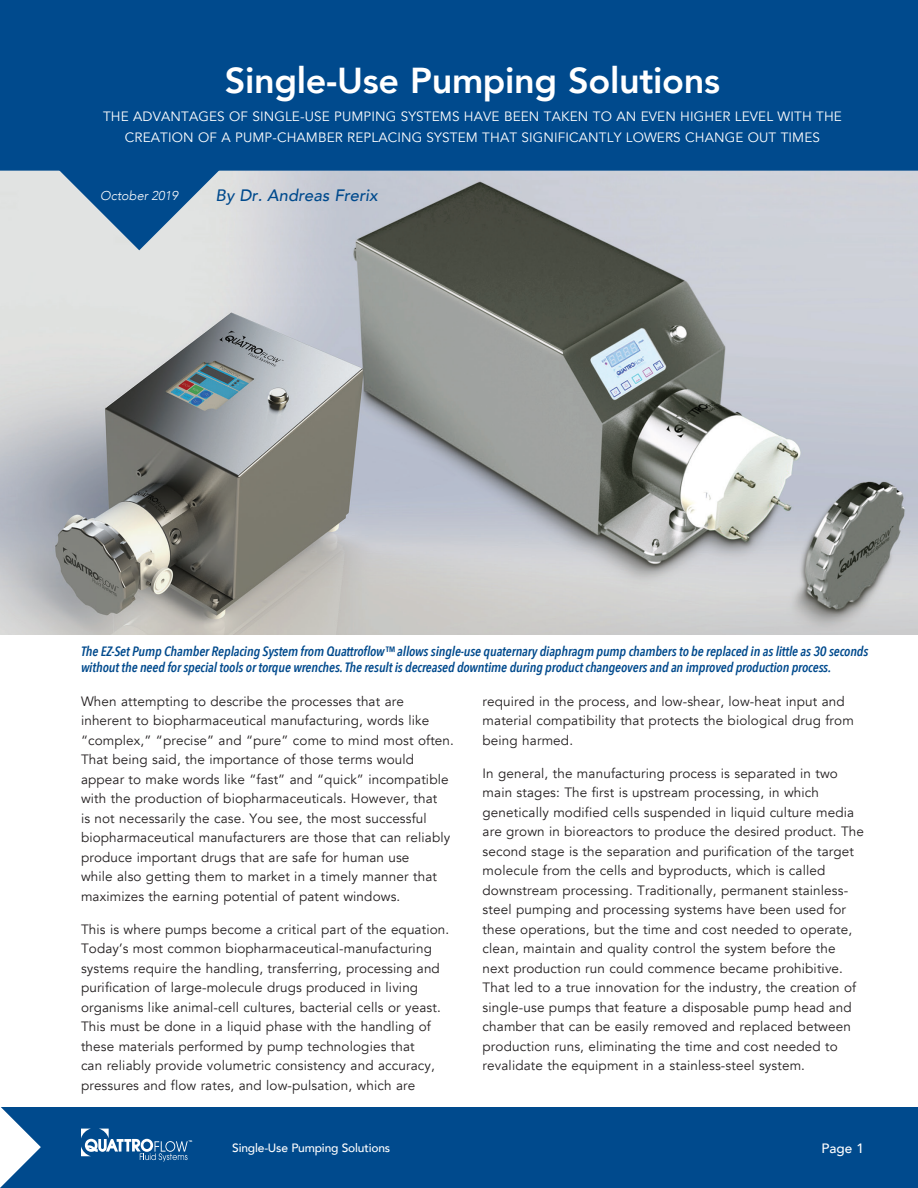
<style>
.page{position:relative;width:918px;height:1188px;background:#fff}
.page>*{position:absolute;margin:0;border:0;box-sizing:border-box;transform-origin:0 0}
.t1{font:800 36px "Avenir";letter-spacing:-.01em;color:#fff}
.t2{font:italic 500 16.5px "Avenir";color:#004a8d}
.t3{font:13.5px/19.5px "Avenir";letter-spacing:.01em;color:#231f20}
.t4{font:italic 600 13.5px/16.2px "Avenir Next Condensed";letter-spacing:-.01em;color:#004a8d}
.t5{font:13.5px/21px "Avenir";letter-spacing:.01em;color:#fff;text-align:center}
.t6{font:500 13.5px "Avenir";color:#fff}
.t7{font:italic 300 12.75px "Avenir";color:#fff}
.t8{font:500 12px "Avenir";letter-spacing:-.015em;color:#fff}
</style>
<div class="page">
<div style="left:41px;top:1107px;width:877px;height:81px;background:#004a8d"></div>
<img style="left:0;top:171px;width:918px;height:463px">
<div style="left:0;top:0;width:918px;height:171px;background:#004a8d"></div>
<svg style="left:58px;top:88px;width:162px;height:162px;background:#376fa1"></svg>
<svg style="left:81px;top:1129px;width:111px;height:33px;background:#3670a5"></svg>
<svg style="left:0;top:1107px;width:41px;height:81px"></svg>
<h1 class="t1" style="left:225px;top:52px;width:497px">Single-Use Pumping Solutions</h1>
<p class="t5" style="left:103px;top:107px;width:740px">THE ADVANTAGES OF SINGLE-USE PUMPING SYSTEMS HAVE BEEN TAKEN TO AN EVEN HIGHER LEVEL WITH THE<br>CREATION OF A PUMP-CHAMBER REPLACING SYSTEM THAT SIGNIFICANTLY LOWERS CHANGE OUT TIMES</p>
<p class="t7" style="left:100px;top:188px;width:79px">October 2019</p>
<p class="t2" style="left:216px;top:186px;width:164px">By Dr. Andreas Frerix</p>
<p class="t4" style="left:81px;top:643px;width:789px">The EZ-Set Pump Chamber Replacing System from Quattroflow™ allows single-use quaternary diaphragm pump chambers to be replaced in as little as 30 seconds without the need for special tools or torque wrenches. The result is decreased downtime during product changeovers and an improved production process.</p>
<p class="t3" style="left:81px;top:692px;width:375px">When attempting to describe the processes that are inherent to biopharmaceutical manufacturing, words like “complex,” “precise” and “pure” come to mind most often.<br>That being said, the importance of those terms would appear to make words like “fast” and “quick” incompatible with the production of biopharmaceuticals. However, that<br>is not necessarily the case. You see, the most successful biopharmaceutical manufacturers are those that can reliably produce important drugs that are safe for human use<br>while also getting them to market in a timely manner that maximizes the earning potential of patent windows.</p>
<p class="t3" style="left:81px;top:920px;width:370px">This is where pumps become a critical part of the equation.<br>Today’s most common biopharmaceutical-manufacturing systems require the handling, transferring, processing and purification of large-molecule drugs produced in living organisms like animal-cell cultures, bacterial cells or yeast.<br>This must be done in a liquid phase with the handling of these materials performed by pump technologies that<br>can reliably provide volumetric consistency and accuracy, pressures and flow rates, and low-pulsation, which are</p>
<p class="t3" style="left:483px;top:692px;width:373px">required in the process, and low-shear, low-heat input and material compatibility that protects the biological drug from being harmed.</p>
<p class="t3" style="left:483px;top:764px;width:383px">In general, the manufacturing process is separated in two main stages: The first is upstream processing, in which genetically modified cells suspended in liquid culture media are grown in bioreactors to produce the desired product. The second stage is the separation and purification of the target molecule from the cells and byproducts, which is called downstream processing. Traditionally, permanent stainless&shy;steel pumping and processing systems have been used for these operations, but the time and cost needed to operate, clean, maintain and quality control the system before the next production run could commence became prohibitive.<br>That led to a true innovation for the industry, the creation of single-use pumps that feature a disposable pump head and chamber that can be easily removed and replaced between production runs, eliminating the time and cost needed to revalidate the equipment in a stainless-steel system.</p>
<p class="t8" style="left:232px;top:1137px;width:159px">Single-Use Pumping Solutions</p>
<p class="t6" style="left:822px;top:1136px;width:44px">Page 1</p>
</div>
